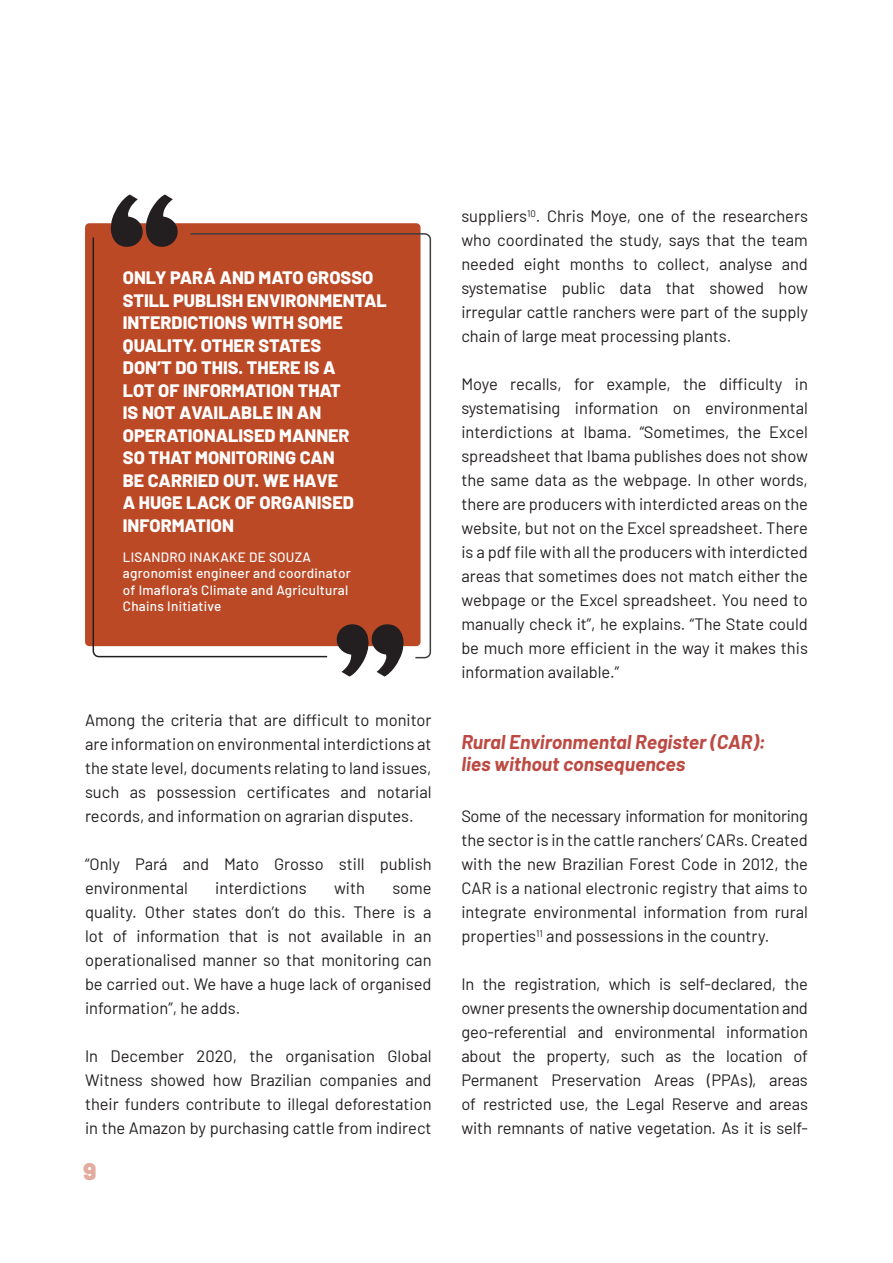
<style>
.page{position:relative;width:893px;height:1263px;background:#fff}
.page>*{position:absolute;margin:0;border:0;box-sizing:border-box;transform-origin:0 0}
.t1{font:900 24px "Barlow";color:#e2ac9f}
.miolo_TÍTULO_6_bx_it{font:italic 700 19.5px/22.5px "Barlow";color:#bc4a43}
.miolo_OLHO{font:800 18px/22.5px "Barlow";color:#fff}
.miolo_CORPO_space_be{font:16.5px/24px "Barlow";color:#231f20;text-align:justify}
.miolo_CORPO{font:500 13.5px "Barlow";letter-spacing:.02em;color:#fff}
</style>
<div class="page">
<div style="left:85px;top:223px;width:336px;height:423px;background:#bb4926;border-radius:4px"></div>
<svg style="left:111px;top:195px;width:67px;height:41px"></svg>
<svg style="left:341px;top:659px;width:59px;height:18px"></svg>
<svg style="left:190px;top:232px;width:242px;height:427px"></svg>
<svg style="left:92px;top:236px;width:237px;height:422px"></svg>
<p class="miolo_OLHO" style="left:123px;top:265px;width:266px">ONLY PARÁ AND MATO GROSSO<br>STILL PUBLISH ENVIRONMENTAL<br>INTERDICTIONS WITH SOME<br>QUALITY. OTHER STATES<br>DON’T DO THIS. THERE IS A<br>LOT OF INFORMATION THAT<br>IS NOT AVAILABLE IN AN<br>OPERATIONALISED MANNER<br>SO THAT MONITORING CAN<br>BE CARRIED OUT. WE HAVE<br>A HUGE LACK OF ORGANISED<br>INFORMATION</p>
<p class="miolo_CORPO" style="left:123px;top:547px;width:190px">LISANDRO INAKAKE DE SOUZA</p>
<p class="miolo_CORPO" style="left:123px;top:563px;width:229px">agronomist engineer and coordinator</p>
<p class="miolo_CORPO" style="left:123px;top:580px;width:227px">of Imaflora’s Climate and Agricultural</p>
<p class="miolo_CORPO" style="left:123px;top:596px;width:100px">Chains Initiative</p>
<p class="miolo_CORPO_space_be" style="left:85px;top:707px;width:348px">Among the criteria that are difficult to monitor are information on environmental interdictions at the state level, documents relating to land issues, such as possession certificates and notarial records, and information on agrarian disputes.</p>
<p class="miolo_CORPO_space_be" style="left:85px;top:851px;width:348px">“Only Pará and Mato Grosso still publish environmental</p>
<p class="miolo_CORPO_space_be" style="left:215px;top:875px;width:93px">interdictions</p>
<p class="miolo_CORPO_space_be" style="left:334px;top:875px;width:33px">with</p>
<p class="miolo_CORPO_space_be" style="left:85px;top:875px;width:348px;text-indent:307px">some quality. Other states don’t do this. There is a lot of information that is not available in an operationalised manner so that monitoring can be carried out. We have a huge lack of organised information”, he adds.</p>
<p class="miolo_CORPO_space_be" style="left:85px;top:1043px;width:348px">In December 2020, the organisation Global Witness showed how Brazilian companies and their funders contribute to illegal deforestation in the Amazon by purchasing cattle from indirect</p>
<h1 class="t1" style="left:83px;top:1153px;width:14px">9</h1>
<p class="miolo_CORPO_space_be" style="left:461px;top:203px;width:348px">suppliers<sup>10</sup>. Chris Moye, one of the researchers who coordinated the study, says that the team needed eight months to collect, analyse and systematise public data that showed how irregular cattle ranchers were part of the supply chain of large meat processing plants.</p>
<p class="miolo_CORPO_space_be" style="left:461px;top:371px;width:348px">Moye recalls, for example, the difficulty in systematising information on environmental interdictions at Ibama. “Sometimes, the Excel spreadsheet that Ibama publishes does not show the same data as the webpage. In other words, there are producers with interdicted areas on the website, but not on the Excel spreadsheet. There is a pdf file with all the producers with interdicted areas that sometimes does not match either the webpage or the Excel spreadsheet. You need to manually check it”, he explains. “The State could be much more efficient in the way it makes this information available.”</p>
<p class="miolo_TÍTULO_6_bx_it" style="left:461px;top:729px;width:306px">Rural Environmental Register (CAR): lies without consequences</p>
<p class="miolo_CORPO_space_be" style="left:461px;top:803px;width:348px">Some of the necessary information for monitoring the sector is in the cattle ranchers’ CARs. Created with the new Brazilian Forest Code in 2012, the CAR is a national electronic registry that aims to integrate environmental information from rural properties<sup>11</sup> and possessions in the country.</p>
<p class="miolo_CORPO_space_be" style="left:461px;top:971px;width:348px">In the registration, which is self-declared, the owner presents the ownership documentation and geo-referential and environmental information about the property, such as the location of Permanent Preservation Areas (PPAs), areas of restricted use, the Legal Reserve and areas with remnants of native vegetation. As it is self-</p>
</div>
